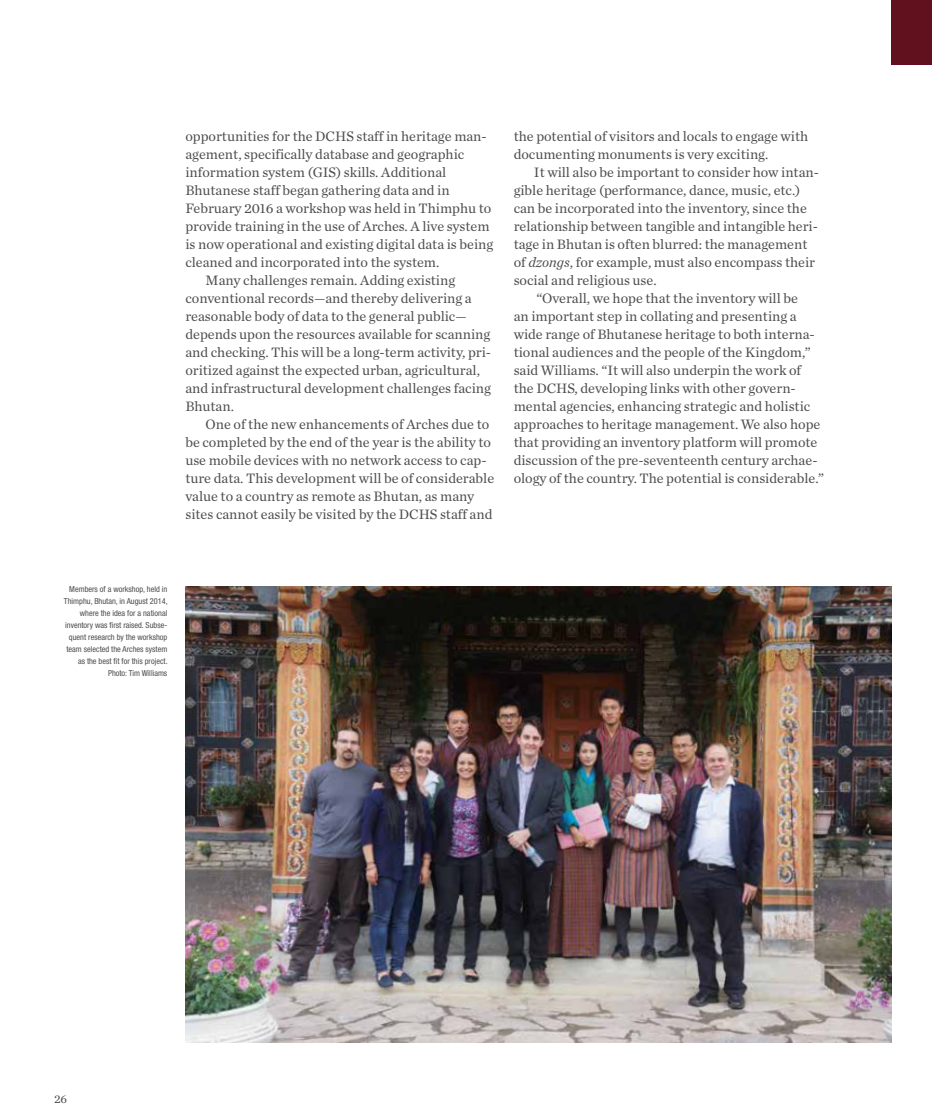
<style>
.page{position:relative;width:932px;height:1120px;background:#fff}
.page>*{position:absolute;margin:0;border:0;box-sizing:border-box;transform-origin:0 0}
.t1{font:14.25px/18px "Chronicle Text G1";color:#4d4d4f}
.t2{font:12px "Chronicle Text G1";color:#4d4d4f}
.t3{font:condensed 8.25px/12px "Helvetica Neue LT Std";color:#4d4d4f;text-align:right}
.s1{font-style:italic}
</style>
<div class="page">
<img style="left:185px;top:586px;width:706px;height:456px">
<div style="left:891px;top:0;width:40px;height:65px;background:#61101d"></div>
<p class="t1" style="left:185px;top:126px;width:303px">opportunities for the DCHS staff in heritage man-</p>
<p class="t1" style="left:185px;top:144px;width:280px">agement, specifically database and geographic</p>
<p class="t1" style="left:185px;top:162px;width:262px">information system (GIS) skills. Additional</p>
<p class="t1" style="left:185px;top:180px;width:266px">Bhutanese staff began gathering data and in</p>
<p class="t1" style="left:185px;top:198px;width:307px">February 2016 a workshop was held in Thimphu to</p>
<p class="t1" style="left:185px;top:216px;width:306px">provide training in the use of Arches. A live system</p>
<p class="t1" style="left:185px;top:234px;width:309px">is now operational and existing digital data is being</p>
<p class="t1" style="left:185px;top:252px;width:255px">cleaned and incorporated into the system.</p>
<p class="t1" style="left:206px;top:270px;width:251px">Many challenges remain. Adding existing</p>
<p class="t1" style="left:185px;top:288px;width:288px">conventional records—and thereby delivering a</p>
<p class="t1" style="left:185px;top:306px;width:283px">reasonable body of data to the general public—</p>
<p class="t1" style="left:185px;top:324px;width:306px">depends upon the resources available for scanning</p>
<p class="t1" style="left:185px;top:342px;width:307px">and checking. This will be a long-term activity, pri-</p>
<p class="t1" style="left:185px;top:360px;width:296px">oritized against the expected urban, agricultural,</p>
<p class="t1" style="left:185px;top:378px;width:307px">and infrastructural development challenges facing</p>
<p class="t1" style="left:185px;top:396px;width:50px">Bhutan.</p>
<p class="t1" style="left:206px;top:414px;width:285px">One of the new enhancements of Arches due to</p>
<p class="t1" style="left:185px;top:432px;width:307px">be completed by the end of the year is the ability to</p>
<p class="t1" style="left:185px;top:450px;width:303px">use mobile devices with no network access to cap-</p>
<p class="t1" style="left:185px;top:468px;width:310px">ture data. This development will be of considerable</p>
<p class="t1" style="left:185px;top:486px;width:290px">value to a country as remote as Bhutan, as many</p>
<p class="t1" style="left:185px;top:504px;width:308px">sites cannot easily be visited by the DCHS staff and</p>
<p class="t1" style="left:513px;top:126px;width:296px">the potential of visitors and locals to engage with documenting monuments is very exciting.</p>
<p class="t1" style="left:513px;top:162px;width:307px;text-indent:20px">It will also be important to consider how intan&shy;gible heritage (performance, dance, music, etc.) can be incorporated into the inventory, since the relationship between tangible and intangible heri&shy;tage in Bhutan is often blurred: the management of <span class="s1">dzongs</span>, for example, must also encompass their social and religious use.</p>
<p class="t1" style="left:513px;top:288px;width:312px;text-indent:23px">“Overall, we hope that the inventory will be<br>an important step in collating and presenting a wide range of Bhutanese heritage to both interna&shy;tional audiences and the people of the Kingdom,” said Williams. “It will also underpin the work of the DCHS, developing links with other govern&shy;mental agencies, enhancing strategic and holistic approaches to heritage management. We also hope that providing an inventory platform will promote discussion of the pre-seventeenth century archae&shy;ology of the country. The potential is considerable.”</p>
<p class="t3" style="left:64px;top:583px;width:105px">Members of a workshop, held in<br>Thimphu, Bhutan, in August 2014, where the idea for a national inventory was first raised. Subse&shy;quent research by the workshop team selected the Arches system as the best fit for this project.<br>Photo: Tim Williams</p>
<p class="t2" style="left:54px;top:1089px;width:15px">26</p>
</div>
